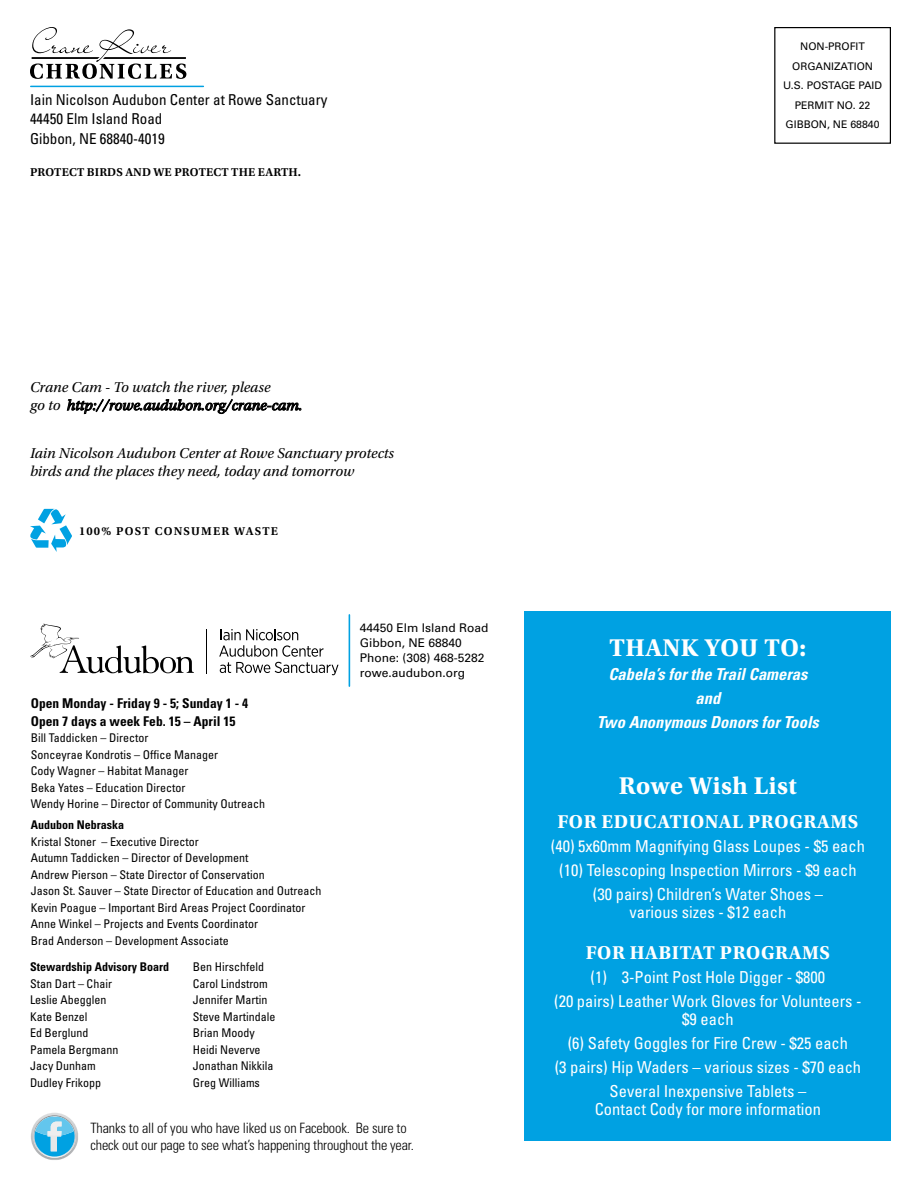
<style>
.page{position:relative;width:918px;height:1188px;background:#fff}
.page>*{position:absolute;margin:0;border:0;box-sizing:border-box;transform-origin:0 0}
.t1{font:700 25.5px "Utopia Std";letter-spacing:.02em;color:#fff}
.t2{font:700 19.5px "Utopia Std";letter-spacing:.03em;color:#fff}
.t3{font:condensed 16.5px/24px "Univers LT Std";color:#fff;text-align:center}
.t4{font:italic 700 condensed 16.5px/24px "Univers LT Std";color:#fff;text-align:center}
.t5{font:italic 15px/18px "Utopia Std";color:#000}
.t6{font:condensed 15px/19.5px "Univers LT Std";color:#000}
.t7{font:300 condensed 14.25px/16.5px "Univers LT Std";letter-spacing:-.01em;color:#000}
.t8{font:700 condensed 13.5px/18px "Univers LT Std";color:#000}
.t9{font:condensed 12px/16.5px "Univers LT Std";color:#000}
.t10{font:12px/15px "Univers LT Std";color:#000}
.t11{font:700 condensed 12px "Univers LT Std";color:#000}
.t12{font:12px "Utopia Std Semibold Capt";letter-spacing:.015em;color:#000}
.t13{font:12px "Utopia Std Semibold Capt";letter-spacing:.1em;color:#000}
.t14{font:10.5px/19.5px "Univers LT Std";color:#000;text-align:center}
</style>
<div class="page">
<div style="left:525px;top:611px;width:366px;height:530px;background:#00a1e2"></div>
<hr style="left:349px;top:615px;width:1px;height:71px;background:#00a1e2">
<hr style="left:31px;top:86px;width:172px;height:1px;background:#00a1e2">
<div style="left:774px;top:27px;width:117px;height:117px;border:1px solid #000"></div>
<svg style="left:30px;top:509px;width:42px;height:43px"></svg>
<svg style="left:30px;top:27px;width:156px;height:52px"></svg>
<svg style="left:67px;top:399px;width:234px;height:15px"></svg>
<svg style="left:31px;top:1113px;width:47px;height:47px"></svg>
<svg style="left:30px;top:624px;width:164px;height:49px"></svg>
<svg style="left:219px;top:629px;width:120px;height:46px"></svg>
<hr style="left:206px;top:629px;width:1px;height:44px;background:#000">
<p class="t6" style="left:30px;top:90px;width:299px">Iain Nicolson Audubon Center at Rowe Sanctuary<br>44450 Elm Island Road<br>Gibbon, NE 68840-4019</p>
<p class="t12" style="left:30px;top:166px;width:273px">PROTECT BIRDS AND WE PROTECT THE EARTH.</p>
<p class="t14" style="left:783px;top:37px;width:101px">NON-PROFIT<br>ORGANIZATION<br>U.S. POSTAGE PAID<br>PERMIT NO. 22<br>GIBBON, NE 68840</p>
<p class="t5" style="left:30px;top:378px;width:274px">Crane Cam - To watch the river, please<br>go to http://rowe.audubon.org/crane-cam.</p>
<p class="t5" style="left:30px;top:444px;width:366px">Iain Nicolson Audubon Center at Rowe Sanctuary protects birds and the places they need, today and tomorrow</p>
<p class="t13" style="left:79px;top:524px;width:201px">100% POST CONSUMER WASTE</p>
<p class="t8" style="left:31px;top:694px;width:219px">Open Monday - Friday 9 - 5; Sunday 1 - 4<br>Open 7 days a week Feb. 15 – April 15</p>
<p class="t9" style="left:31px;top:729px;width:236px">Bill Taddicken – Director<br>Sonceyrae Kondrotis – Office Manager<br>Cody Wagner – Habitat Manager<br>Beka Yates – Education Director<br>Wendy Horine – Director of Community Outreach</p>
<p class="t11" style="left:31px;top:817px;width:95px">Audubon Nebraska</p>
<p class="t9" style="left:31px;top:833px;width:292px">Kristal Stoner – Executive Director<br>Autumn Taddicken – Director of Development<br>Andrew Pierson – State Director of Conservation<br>Jason St. Sauver – State Director of Education and Outreach Kevin Poague – Important Bird Areas Project Coordinator Anne Winkel – Projects and Events Coordinator<br>Brad Anderson – Development Associate</p>
<p class="t11" style="left:30px;top:960px;width:141px">Stewardship Advisory Board</p>
<p class="t9" style="left:30px;top:975px;width:90px">Stan Dart – Chair<br>Leslie Abegglen<br>Kate Benzel<br>Ed Berglund<br>Pamela Bergmann<br>Jacy Dunham<br>Dudley Frikopp</p>
<p class="t9" style="left:193px;top:959px;width:84px">Ben Hirschfeld<br>Carol Lindstrom<br>Jennifer Martin<br>Steve Martindale<br>Brian Moody<br>Heidi Neverve<br>Jonathan Nikkila<br>Greg Williams</p>
<p class="t10" style="left:360px;top:621px;width:130px">44450 Elm Island Road<br>Gibbon, NE 68840<br>Phone: (308) 468-5282 rowe.audubon.org</p>
<p class="t7" style="left:90px;top:1120px;width:325px">Thanks to all of you who have liked us on Facebook. Be sure to check out our page to see what’s happening throughout the year.</p>
<h1 class="t1" style="left:609px;top:633px;width:198px">THANK YOU TO:</h1>
<h3 class="t4" style="left:597px;top:662px;width:224px">Cabela’s for the Trail Cameras and<br>Two Anonymous Donors for Tools</h3>
<h1 class="t1" style="left:619px;top:771px;width:180px">Rowe Wish List</h1>
<h2 class="t2" style="left:557px;top:811px;width:302px">FOR EDUCATIONAL PROGRAMS</h2>
<h3 class="t3" style="left:551px;top:834px;width:316px">(40) 5x60mm Magnifying Glass Loupes - $5 each (10) Telescoping Inspection Mirrors - $9 each (30 pairs) Children’s Water Shoes –</h3>
<h3 class="t3" style="left:630px;top:900px;width:158px">various sizes - $12 each</h3>
<h2 class="t2" style="left:586px;top:941px;width:246px">FOR HABITAT PROGRAMS</h2>
<h3 class="t3" style="left:554px;top:965px;width:309px">(1) 3-Point Post Hole Digger - $800<br>(20 pairs) Leather Work Gloves for Volunteers -</h3>
<h3 class="t3" style="left:555px;top:1007px;width:308px">$9 each<br>(6) Safety Goggles for Fire Crew - $25 each<br>(3 pairs) Hip Waders – various sizes - $70 each<br>Several Inexpensive Tablets –</h3>
<h3 class="t3" style="left:595px;top:1097px;width:228px">Contact Cody for more information</h3>
</div>
